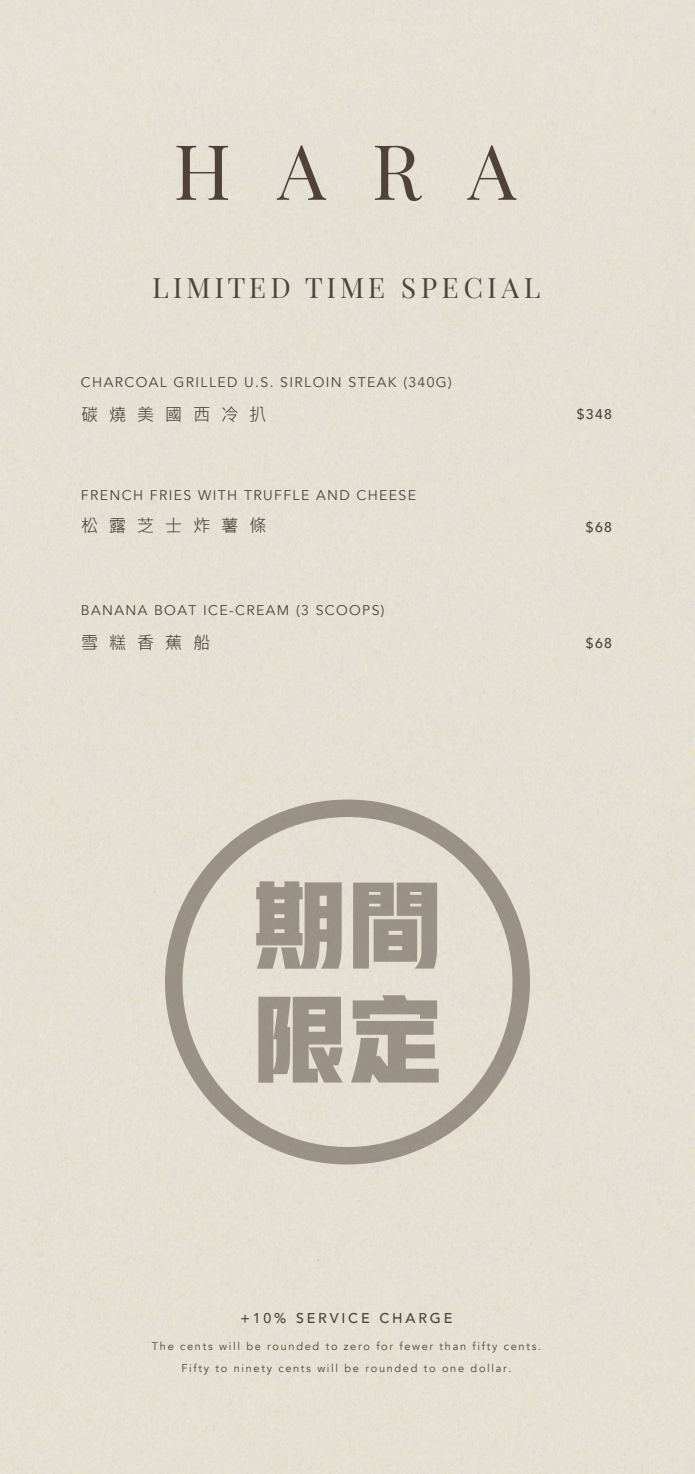
<style>
.page{position:relative;width:695px;height:1474px;background:#fff}
.page>*{position:absolute;margin:0;border:0;box-sizing:border-box;transform-origin:0 0}
.t1{font:28px "Playfair Display";letter-spacing:.15em;color:#504239}
.t2{font:17.5px "Microsoft Jheng Hei";letter-spacing:.6em;color:#504239}
.t3{font:500 14.17px "Avenir";letter-spacing:.2em;color:#504239}
.t4{font:14px "Avenir";letter-spacing:.1em;color:#504239}
.t5{font:500 14px "Avenir";letter-spacing:.1em;color:#504239}
.t6{font:11.03px/22.1px "Avenir";letter-spacing:.15em;color:#504239;text-align:center}
</style>
<div class="page">
<svg style="left:176px;top:146px;width:52px;height:54px;background:#b4aca0"></svg>
<svg style="left:277px;top:145px;width:49px;height:55px;background:#c6bfb4"></svg>
<svg style="left:375px;top:146px;width:47px;height:55px;background:#b3aba0"></svg>
<svg style="left:467px;top:145px;width:49px;height:55px;background:#c6c0b4"></svg>
<svg style="left:256px;top:881px;width:85px;height:87px;background:#a89f94"></svg>
<svg style="left:353px;top:882px;width:84px;height:86px;background:#a69e93"></svg>
<svg style="left:258px;top:996px;width:85px;height:86px;background:#a79e93"></svg>
<svg style="left:351px;top:995px;width:87px;height:87px;background:#afa89d"></svg>
<div style="left:165px;top:799px;width:365px;height:365px;border:18px solid #504239;border-radius:50%"></div>
<h1 class="t1" style="left:152px;top:268px;width:390px">LIMITED TIME SPECIAL</h1>
<p class="t4" style="left:81px;top:373px;width:372px">CHARCOAL GRILLED U.S. SIRLOIN STEAK (340G)</p>
<p class="t2" style="left:81px;top:403px;width:187px">碳燒美國西冷扒</p>
<p class="t5" style="left:576px;top:402px;width:37px">$348</p>
<p class="t4" style="left:81px;top:486px;width:336px">FRENCH FRIES WITH TRUFFLE AND CHEESE</p>
<p class="t2" style="left:81px;top:515px;width:187px">松露芝士炸薯條</p>
<p class="t5" style="left:585px;top:515px;width:28px">$68</p>
<p class="t4" style="left:81px;top:602px;width:305px">BANANA BOAT ICE-CREAM (3 SCOOPS)</p>
<p class="t2" style="left:81px;top:632px;width:131px">雪糕香蕉船</p>
<p class="t5" style="left:585px;top:631px;width:28px">$68</p>
<p class="t3" style="left:240px;top:1305px;width:213px">+10% SERVICE CHARGE</p>
<p class="t6" style="left:152px;top:1334px;width:390px">The cents will be rounded to zero for fewer than fifty cents.<br>Fifty to ninety cents will be rounded to one dollar.</p>
</div>
